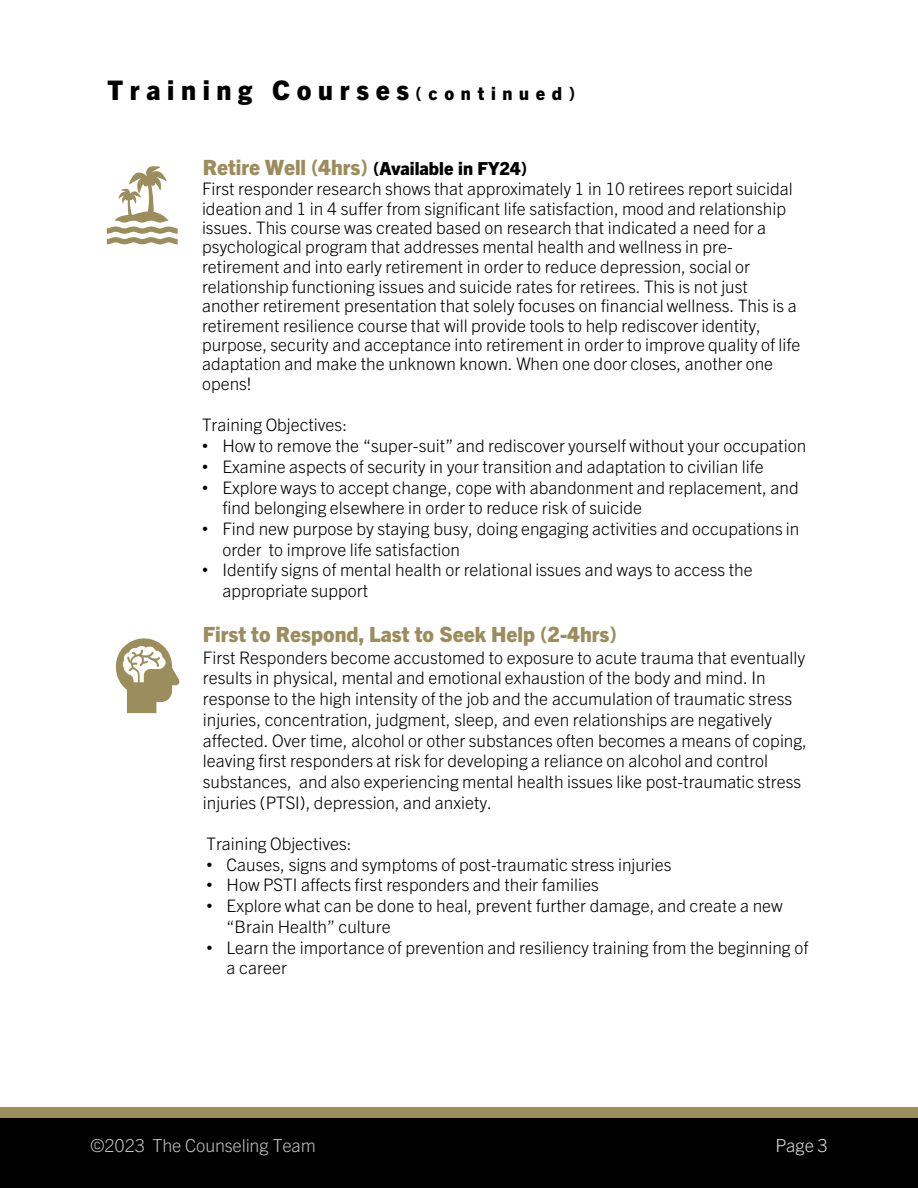
<style>
.page{position:relative;width:918px;height:1188px;background:#fff}
.page>*{position:absolute;margin:0;border:0;box-sizing:border-box;transform-origin:0 0}
.t1{font:800 27px "Trade Gothic Next";letter-spacing:.245em;color:#000}
.t2{font:800 21px "Trade Gothic Next";color:#9c8d5d}
.t3{font:800 18px "Trade Gothic Next";color:#000}
.t4{font:300 18px "Trade Gothic Next";letter-spacing:-.01em;color:#bfbfbf}
.t5{font:300 18px "Trade Gothic Next";color:#d9d9d9}
.t6{font:300 17.25px/20.7px "Trade Gothic Next";color:#000}
.s1{font-size:18px}
.s2{font-size:21px;color:#9c8d5d}
.s3{font-family:"Arial";font-weight:400}
</style>
<div class="page">
<div style="left:0;top:1107px;width:918px;height:57px;background:#9c8d5d"></div>
<div style="left:0;top:1118px;width:918px;height:70px;background:#000"></div>
<svg style="left:116px;top:638px;width:64px;height:75px"></svg>
<svg style="left:107px;top:166px;width:71px;height:78px"></svg>
<h1 class="t1" style="left:108px;top:74px;width:469px">Training Courses <span class="s1">(continued)</span></h1>
<p class="t3" style="left:203px;top:157px;width:326px"><span class="s2">Retire Well (4hrs)</span> (Available in FY24)</p>
<p class="t6" style="left:202px;top:179px;width:600px;line-height:19.5px">First responder research shows that approximately 1 in 10 retirees report suicidal ideation and 1 in 4 suffer from significant life satisfaction, mood and relationship issues. This course was created based on research that indicated a need for a psychological program that addresses mental health and wellness in pre&shy;retirement and into early retirement in order to reduce depression, social or relationship functioning issues and suicide rates for retirees. This is not just another retirement presentation that solely focuses on financial wellness. This is a retirement resilience course that will provide tools to help rediscover identity, purpose, security and acceptance into retirement in order to improve quality of life adaptation and make the unknown known. When one door closes, another one opens!</p>
<p class="t6" style="left:202px;top:415px;width:147px">Training Objectives:</p>
<p class="t6" style="left:202px;top:435px;width:606px"><span class="s3">•</span> How to remove the “super-suit” and rediscover yourself without your occupation</p>
<p class="t6" style="left:202px;top:456px;width:563px"><span class="s3">•</span> Examine aspects of security in your transition and adaptation to civilian life</p>
<p class="t6" style="left:222px;top:477px;width:578px;text-indent:-20px"><span class="s3">•</span> Explore ways to accept change, cope with abandonment and replacement, and find belonging elsewhere in order to reduce risk of suicide</p>
<p class="t6" style="left:222px;top:518px;width:578px;text-indent:-20px"><span class="s3">•</span> Find new purpose by staying busy, doing engaging activities and occupations in order to improve life satisfaction</p>
<p class="t6" style="left:222px;top:559px;width:532px;text-indent:-20px"><span class="s3">•</span> Identify signs of mental health or relational issues and ways to access the appropriate support</p>
<p class="t2" style="left:203px;top:622px;width:415px">First to Respond, Last to Seek Help (2-4hrs)</p>
<p class="t6" style="left:203px;top:647px;width:606px">First Responders become accustomed to exposure to acute trauma that eventually results in physical, mental and emotional exhaustion of the body and mind. In response to the high intensity of the job and the accumulation of traumatic stress injuries, concentration, judgment, sleep, and even relationships are negatively affected. Over time, alcohol or other substances often becomes a means of coping, leaving first responders at risk for developing a reliance on alcohol and control substances, and also experiencing mental health issues like post-traumatic stress injuries (PTSI), depression, and anxiety.</p>
<p class="t6" style="left:206px;top:833px;width:147px">Training Objectives:</p>
<p class="t6" style="left:207px;top:854px;width:467px"><span class="s3">•</span> Causes, signs and symptoms of post-traumatic stress injuries</p>
<p class="t6" style="left:207px;top:874px;width:394px"><span class="s3">•</span> How PSTI affects first responders and their families</p>
<p class="t6" style="left:227px;top:895px;width:558px;text-indent:-20px"><span class="s3">•</span> Explore what can be done to heal, prevent further damage, and create a new “Brain Health” culture</p>
<p class="t6" style="left:227px;top:937px;width:583px;text-indent:-20px"><span class="s3">•</span> Learn the importance of prevention and resiliency training from the beginning of a career</p>
<p class="t4" style="left:90px;top:1135px;width:227px">©2023 The Counseling Team</p>
<p class="t5" style="left:775px;top:1135px;width:54px">Page 3</p>
</div>
